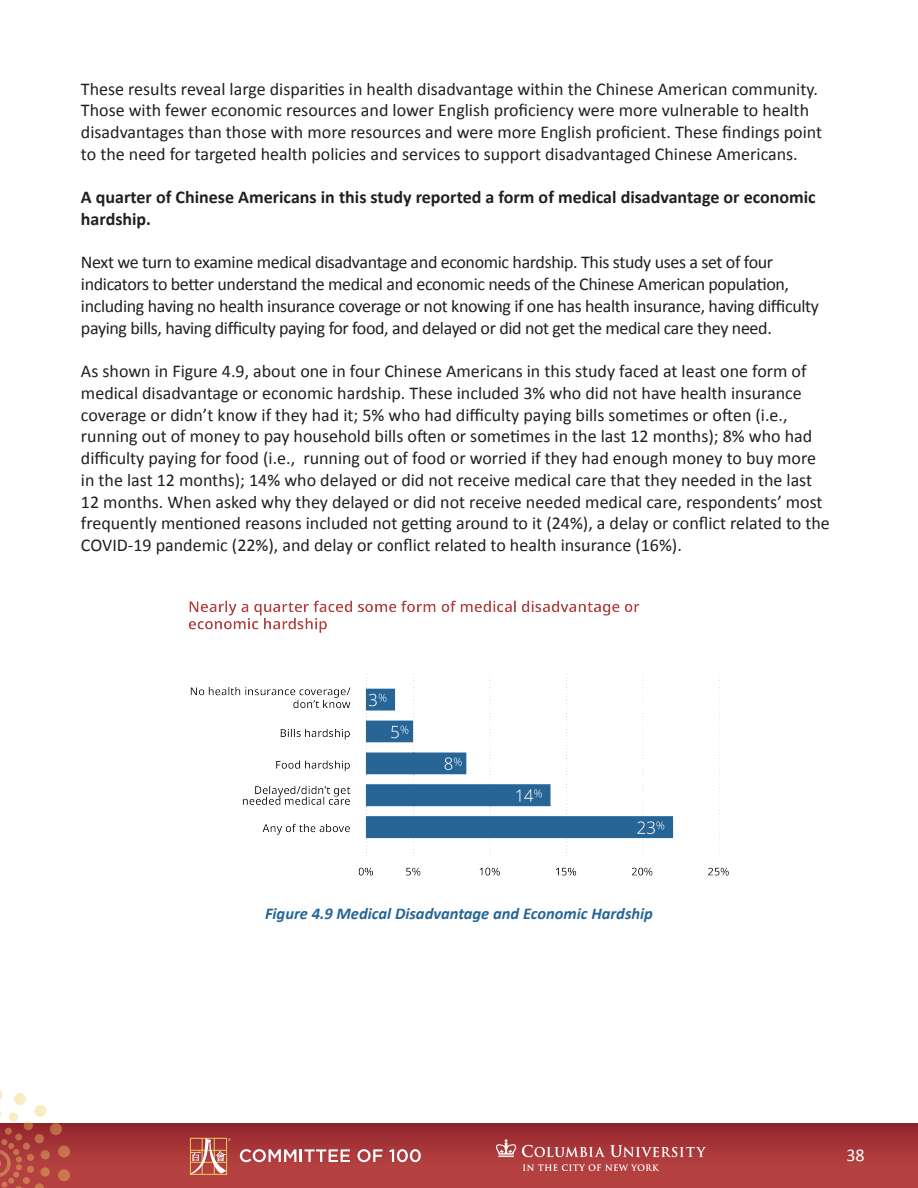
<style>
.page{position:relative;width:918px;height:1188px;background:#fff}
.page>*{position:absolute;margin:0;border:0;box-sizing:border-box;transform-origin:0 0}
.t1{font:18px/21.8px "Calibri";color:#231f20}
.t2{font:18px/21.8px "Calibri";letter-spacing:-.02em;color:#231f20}
.t3{font:700 18px/21.8px "Calibri";color:#231f20}
.t4{font:18px "Calibri";color:#fff}
.Figure_Caption{font:italic 700 16.5px "Calibri";color:#276596}
</style>
<div class="page">
<div style="left:0;top:1124px;width:918px;height:64px;background:linear-gradient(to bottom,#98292f,#bb4645)"></div>
<svg style="left:240px;top:1149px;width:110px;height:13px"></svg>
<svg style="left:357px;top:1149px;width:26px;height:13px"></svg>
<svg style="left:389px;top:1149px;width:32px;height:13px"></svg>
<svg style="left:190px;top:1138px;width:41px;height:37px;background:#c67664"></svg>
<img style="left:496px;top:1139px;width:210px;height:32px">
<svg style="left:0;top:1090px;width:70px;height:98px"></svg>
<img style="left:188px;top:600px;width:541px;height:276px">
<p class="t1" style="left:81px;top:78px;width:743px">These results reveal large disparities in health disadvantage within the Chinese American community.<br>Those with fewer economic resources and lower English proficiency were more vulnerable to health disadvantages than those with more resources and were more English proficient. These findings point to the need for targeted health policies and services to support disadvantaged Chinese Americans.</p>
<p class="t3" style="left:81px;top:186px;width:736px">A quarter of Chinese Americans in this study reported a form of medical disadvantage or economic hardship.</p>
<p class="t2" style="left:81px;top:252px;width:740px">Next we turn to examine medical disadvantage and economic hardship. This study uses a set of four indicators to better understand the medical and economic needs of the Chinese American population, including having no health insurance coverage or not knowing if one has health insurance, having difficulty paying bills, having difficulty paying for food, and delayed or did not get the medical care they need.</p>
<p class="t1" style="left:81px;top:360px;width:750px">As shown in Figure 4.9, about one in four Chinese Americans in this study faced at least one form of medical disadvantage or economic hardship. These included 3% who did not have health insurance coverage or didn’t know if they had it; 5% who had difficulty paying bills sometimes or often (i.e., running out of money to pay household bills often or sometimes in the last 12 months); 8% who had difficulty paying for food (i.e., running out of food or worried if they had enough money to buy more in the last 12 months); 14% who delayed or did not receive medical care that they needed in the last 12 months. When asked why they delayed or did not receive needed medical care, respondents’ most frequently mentioned reasons included not getting around to it (24%), a delay or conflict related to the COVID-19 pandemic (22%), and delay or conflict related to health insurance (16%).</p>
<p class="Figure_Caption" style="left:265px;top:903px;width:389px">Figure 4.9 Medical Disadvantage and Economic Hardship</p>
<p class="t4" style="left:846px;top:1144px;width:20px">38</p>
</div>
